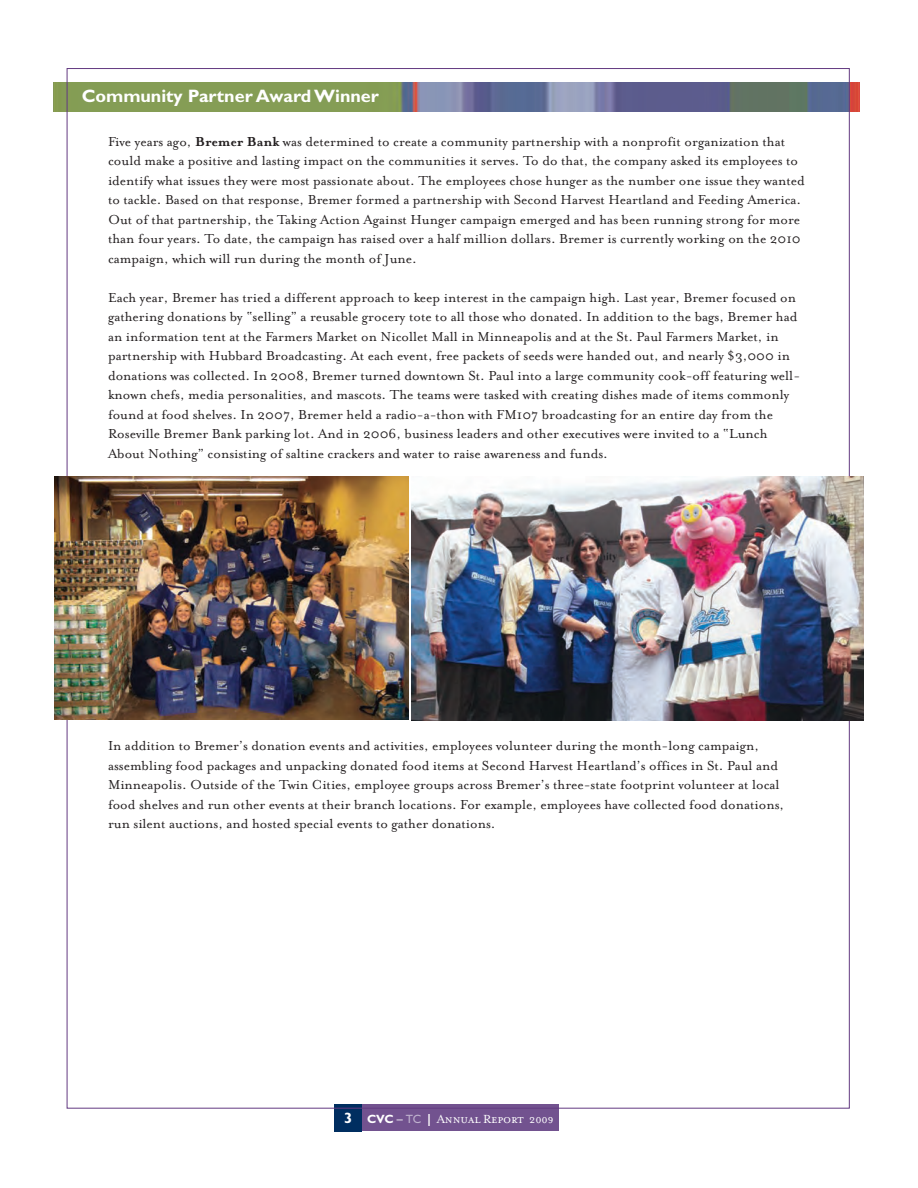
<style>
.page{position:relative;width:918px;height:1188px;background:#fff}
.page>*{position:absolute;margin:0;border:0;box-sizing:border-box;transform-origin:0 0}
.t1{font:700 18px "Gill Sans";color:#fff}
.t2{font:15px/19.5px "Mrs Eaves Roman";color:#231f20}
.t3{font:13.5px "Mrs Eaves Small Caps";letter-spacing:-.015em;color:#fff}
.s1{font-family:"Mrs Eaves";font-weight:700}
.s2{font-family:"Gill Sans";font-weight:700;font-size:15px}
.s3{font-family:"Gill Sans";font-weight:700;font-size:12px}
.s4{font-family:"Gill Sans";font-size:12px}
.s5{font-family:"Gill Sans";font-size:12px;color:#c0b2cf}
</style>
<div class="page">
<img style="left:53px;top:82px;width:807px;height:30px">
<div style="left:361px;top:1104px;width:198px;height:27px;background:#72528f"></div>
<div style="left:334px;top:1104px;width:27px;height:27px;background:#002e60"></div>
<img style="left:55px;top:477px;width:354px;height:243px">
<img style="left:412px;top:476px;width:452px;height:244px">
<p class="t1" style="left:82px;top:89px;width:299px">Community Partner Award Winner</p>
<p class="t2" style="left:108px;top:133px;width:698px">Five years ago, <span class="s1">Bremer Bank</span> was determined to create a community partnership with a nonprofit organization that could make a positive and lasting impact on the communities it serves. To do that, the company asked its employees to identify what issues they were most passionate about. The employees chose hunger as the number one issue they wanted to tackle. Based on that response, Bremer formed a partnership with Second Harvest Heartland and Feeding America.<br>Out of that partnership, the Taking Action Against Hunger campaign emerged and has been running strong for more than four years. To date, the campaign has raised over a half million dollars. Bremer is currently working on the 2010 campaign, which will run during the month of June.</p>
<p class="t2" style="left:108px;top:289px;width:694px">Each year, Bremer has tried a different approach to keep interest in the campaign high. Last year, Bremer focused on gathering donations by “selling” a reusable grocery tote to all those who donated. In addition to the bags, Bremer had an information tent at the Farmers Market on Nicollet Mall in Minneapolis and at the St. Paul Farmers Market, in partnership with Hubbard Broadcasting. At each event, free packets of seeds were handed out, and nearly $3,000 in donations was collected. In 2008, Bremer turned downtown St. Paul into a large community cook-off featuring well&shy;known chefs, media personalities, and mascots. The teams were tasked with creating dishes made of items commonly found at food shelves. In 2007, Bremer held a radio-a-thon with FM107 broadcasting for an entire day from the Roseville Bremer Bank parking lot. And in 2006, business leaders and other executives were invited to a “Lunch About Nothing” consisting of saltine crackers and water to raise awareness and funds.</p>
<p class="t2" style="left:108px;top:737px;width:678px">In addition to Bremer’s donation events and activities, employees volunteer during the month-long campaign, assembling food packages and unpacking donated food items at Second Harvest Heartland’s offices in St. Paul and Minneapolis. Outside of the Twin Cities, employee groups across Bremer’s three-state footprint volunteer at local food shelves and run other events at their branch locations. For example, employees have collected food donations, run silent auctions, and hosted special events to gather donations.</p>
<p class="t3" style="left:344px;top:1110px;width:211px"><span class="s2">3</span> <span class="s3">CVC</span> <span class="s4">–</span> <span class="s5">TC</span> <span class="s3">|</span> Annual Report 2009</p>
</div>
